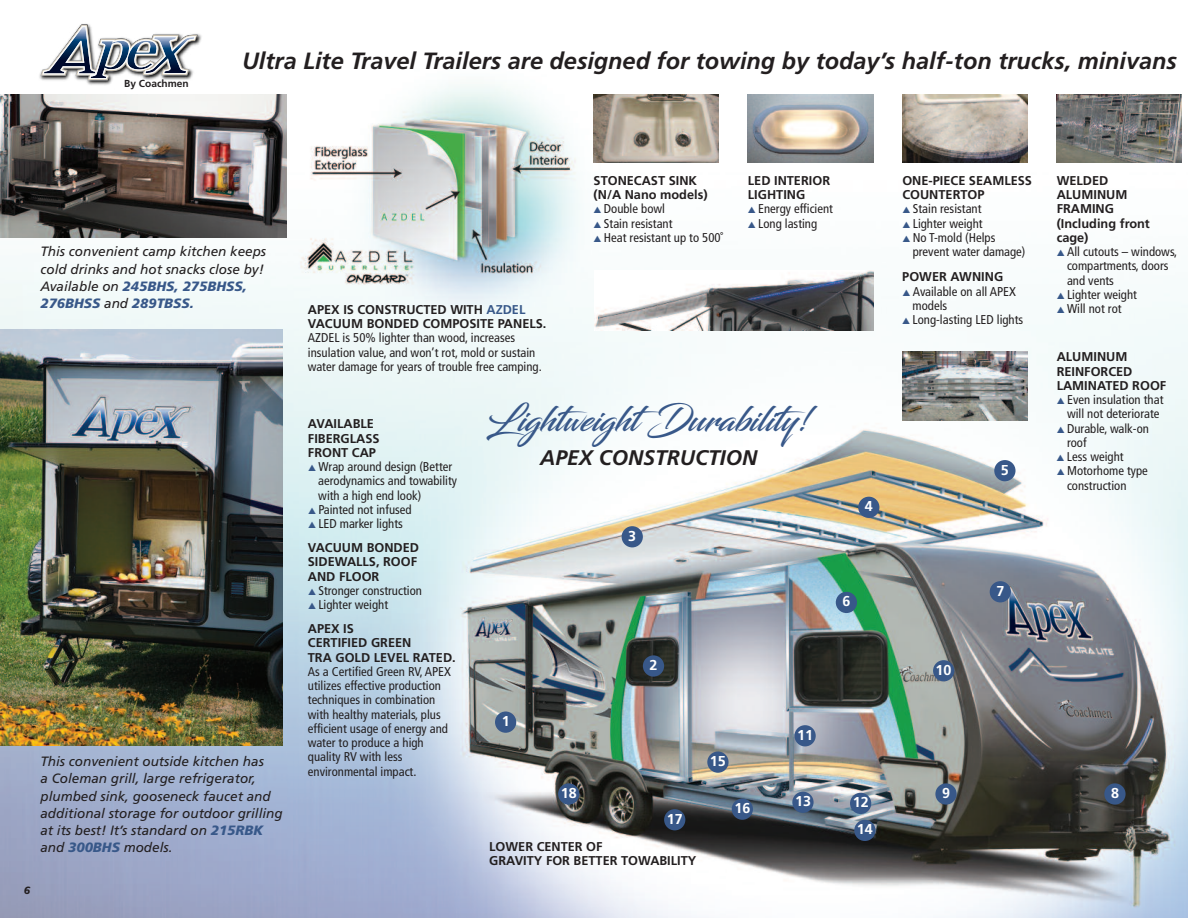
<style>
.page{position:relative;width:1188px;height:918px;background:#fff}
.page>*{position:absolute;margin:0;border:0;box-sizing:border-box;transform-origin:0 0}
.t1{font:34.35px "Blacksword";color:#385889}
.t2{font:italic 700 23.4px "Frutiger";color:#231f20}
.t3{font:italic 700 21.15px "Frutiger";color:#231f20}
.t4{font:700 14.4px/27px "Frutiger";color:#fff}
.t5{font:italic 13.5px/17.2px "Frutiger";color:#231f20}
.t6{font:condensed 12.75px/14.2px "Frutiger";color:#231f20}
.t7{font:700 12.75px/14.2px "Frutiger";color:#231f20}
.t8{font:italic 900 10.5px "Frutiger";color:#231f20}
.t9{font:700 10.2px "Frutiger";color:#231f20}
.s1{font-weight:900;color:#385889}
.s2{color:#385889}
.s3{font-weight:700;font-stretch:normal}
</style>
<div class="page">
<img style="left:0;top:84px;width:1188px;height:834px">
<img style="left:0;top:330px;width:282px;height:416px">
<img style="left:594px;top:94px;width:125px;height:69px">
<img style="left:748px;top:94px;width:125px;height:69px">
<img style="left:902px;top:352px;width:126px;height:68px">
<img style="left:1057px;top:94px;width:125px;height:69px">
<img style="left:902px;top:94px;width:126px;height:69px">
<img style="left:594px;top:271px;width:279px;height:59px">
<div style="left:495px;top:712px;width:21px;height:21px;background:#385889;border-radius:50%"></div>
<div style="left:643px;top:655px;width:21px;height:22px;background:#385889;border-radius:50%"></div>
<div style="left:622px;top:526px;width:21px;height:21px;background:#385889;border-radius:50%"></div>
<div style="left:858px;top:497px;width:21px;height:21px;background:#385889;border-radius:50%"></div>
<div style="left:994px;top:460px;width:22px;height:21px;background:#385889;border-radius:50%"></div>
<div style="left:836px;top:592px;width:21px;height:21px;background:#385889;border-radius:50%"></div>
<div style="left:990px;top:581px;width:21px;height:21px;background:#385889;border-radius:50%"></div>
<div style="left:1104px;top:783px;width:22px;height:22px;background:#385889;border-radius:50%"></div>
<div style="left:935px;top:783px;width:22px;height:22px;background:#385889;border-radius:50%"></div>
<div style="left:933px;top:660px;width:21px;height:21px;background:#385889;border-radius:50%"></div>
<div style="left:794px;top:725px;width:22px;height:21px;background:#385889;border-radius:50%"></div>
<div style="left:850px;top:793px;width:21px;height:21px;background:#385889;border-radius:50%"></div>
<div style="left:792px;top:792px;width:22px;height:21px;background:#385889;border-radius:50%"></div>
<div style="left:854px;top:820px;width:22px;height:21px;background:#385889;border-radius:50%"></div>
<div style="left:707px;top:752px;width:22px;height:21px;background:#385889;border-radius:50%"></div>
<div style="left:732px;top:799px;width:21px;height:21px;background:#385889;border-radius:50%"></div>
<div style="left:664px;top:809px;width:21px;height:21px;background:#385889;border-radius:50%"></div>
<div style="left:558px;top:783px;width:21px;height:22px;background:#385889;border-radius:50%"></div>
<img style="left:0;top:94px;width:286px;height:144px">
<img style="left:35px;top:34px;width:171px;height:56px">
<svg style="left:40px;top:24px;width:158px;height:56px"></svg>
<p class="t9" style="left:124px;top:79px;width:66px">By Coachmen</p>
<h2 class="t2" style="left:242px;top:52px;width:936px">Ultra Lite Travel Trailers are designed for towing by today’s half-ton trucks, minivans</h2>
<p class="t5" style="left:40px;top:244px;width:227px">This convenient camp kitchen keeps cold drinks and hot snacks close by!<br>Available on <span class="s1">245BHS, 275BHSS,<br>276BHSS</span> and <span class="s1">289TBSS.</span></p>
<p class="t5" style="left:40px;top:754px;width:244px">This convenient outside kitchen has<br>a Coleman grill, large refrigerator, plumbed sink, gooseneck faucet and additional storage for outdoor grilling at its best! It’s standard on <span class="s1">215RBK </span>and <span class="s1">300BHS</span> models.</p>
<p class="t8" style="left:24px;top:886px;width:8px">6</p>
<p class="t7" style="left:594px;top:174px;width:116px">STONECAST SINK (N/A Nano models)</p>
<p class="t6" style="left:594px;top:203px;width:73px"><span class="s2">▲</span> Double bowl</p>
<p class="t6" style="left:594px;top:217px;width:80px"><span class="s2">▲</span> Stain resistant</p>
<p class="t6" style="left:594px;top:231px;width:131px"><span class="s2">▲</span> Heat resistant up to 500˚</p>
<p class="t7" style="left:748px;top:174px;width:84px">LED INTERIOR<br>LIGHTING</p>
<p class="t6" style="left:748px;top:203px;width:87px"><span class="s2">▲</span> Energy efficient</p>
<p class="t6" style="left:748px;top:217px;width:71px"><span class="s2">▲</span> Long lasting</p>
<p class="t7" style="left:308px;top:303px;width:240px">APEX IS CONSTRUCTED WITH <span class="s2">AZDEL<br></span>VACUUM BONDED COMPOSITE PANELS.</p>
<p class="t6" style="left:308px;top:332px;width:235px">AZDEL is 50% lighter than wood, increases insulation value, and won’t rot, mold or sustain water damage for years of trouble free camping.</p>
<p class="t7" style="left:308px;top:418px;width:73px">AVAILABLE<br>FIBERGLASS<br>FRONT CAP</p>
<p class="t6" style="left:318px;top:461px;width:140px;text-indent:-10px"><span class="s2">▲</span> Wrap around design (Better aerodynamics and towability with a high end look)</p>
<p class="t6" style="left:308px;top:503px;width:105px"><span class="s2">▲</span> Painted not infused</p>
<p class="t6" style="left:308px;top:513px;width:113px;line-height:24px"><span class="s2">▲</span> LED marker lights<br><span class="s3">VACUUM BONDED</span></p>
<p class="t7" style="left:308px;top:556px;width:111px">SIDEWALLS, ROOF<br>AND FLOOR</p>
<p class="t6" style="left:308px;top:584px;width:115px"><span class="s2">▲</span> Stronger construction</p>
<p class="t6" style="left:308px;top:594px;width:82px;line-height:24px"><span class="s2">▲</span> Lighter weight<br><span class="s3">APEX IS</span></p>
<p class="t7" style="left:308px;top:637px;width:149px">CERTIFIED GREEN<br>TRA GOLD LEVEL RATED.</p>
<p class="t6" style="left:308px;top:665px;width:145px">As a Certified Green RV, APEX utilizes effective production techniques in combination with healthy materials, plus efficient usage of energy and water to produce a high quality RV with less environmental impact.</p>
<h1 class="t1" style="left:486px;top:399px;width:327px">LightweightDurability!</h1>
<h3 class="t3" style="left:540px;top:449px;width:219px">APEX CONSTRUCTION</h3>
<p class="t4" style="left:502px;top:709px;width:9px">1</p>
<p class="t4" style="left:628px;top:523px;width:9px">3</p>
<p class="t4" style="left:649px;top:652px;width:9px">2</p>
<p class="t4" style="left:710px;top:749px;width:17px">15</p>
<p class="t4" style="left:797px;top:722px;width:17px">11</p>
<p class="t4" style="left:865px;top:494px;width:9px">4</p>
<p class="t4" style="left:842px;top:589px;width:9px">6</p>
<p class="t4" style="left:561px;top:780px;width:17px">18</p>
<p class="t4" style="left:667px;top:806px;width:17px">17</p>
<p class="t7" style="left:489px;top:840px;width:209px">LOWER CENTER OF<br>GRAVITY FOR BETTER TOWABILITY</p>
<p class="t4" style="left:734px;top:796px;width:17px">16</p>
<p class="t4" style="left:795px;top:789px;width:17px">13</p>
<p class="t4" style="left:853px;top:790px;width:22px">12<br>14</p>
<p class="t7" style="left:902px;top:174px;width:131px">ONE-PIECE SEAMLESS<br>COUNTERTOP</p>
<p class="t6" style="left:902px;top:203px;width:81px"><span class="s2">▲</span> Stain resistant</p>
<p class="t6" style="left:902px;top:217px;width:82px"><span class="s2">▲</span> Lighter weight</p>
<p class="t6" style="left:913px;top:231px;width:114px;text-indent:-10px"><span class="s2">▲</span> No T-mold (Helps prevent water damage)</p>
<p class="t7" style="left:902px;top:271px;width:102px">POWER AWNING</p>
<p class="t6" style="left:913px;top:285px;width:105px;text-indent:-10px"><span class="s2">▲</span> Available on all APEX models</p>
<p class="t6" style="left:902px;top:314px;width:122px"><span class="s2">▲</span> Long-lasting LED lights</p>
<p class="t4" style="left:1001px;top:457px;width:9px">5</p>
<p class="t7" style="left:1057px;top:174px;width:95px">WELDED<br>ALUMINUM<br>FRAMING (Including front cage)</p>
<p class="t6" style="left:1067px;top:246px;width:112px;text-indent:-10px"><span class="s2">▲</span> All cutouts – windows, compartments, doors and vents</p>
<p class="t6" style="left:1057px;top:288px;width:82px"><span class="s2">▲</span> Lighter weight</p>
<p class="t6" style="left:1057px;top:303px;width:66px"><span class="s2">▲</span> Will not rot</p>
<p class="t7" style="left:1057px;top:351px;width:111px">ALUMINUM<br>REINFORCED<br>LAMINATED ROOF</p>
<p class="t6" style="left:1057px;top:394px;width:108px;text-align:center"><span class="s2">▲</span> Even insulation that will not deteriorate</p>
<p class="t6" style="left:1067px;top:422px;width:84px;text-indent:-10px"><span class="s2">▲</span> Durable, walk-on roof</p>
<p class="t6" style="left:1057px;top:451px;width:68px"><span class="s2">▲</span> Less weight</p>
<p class="t6" style="left:1067px;top:465px;width:82px;text-indent:-10px"><span class="s2">▲</span> Motorhome type construction</p>
<p class="t4" style="left:936px;top:657px;width:17px">10</p>
<p class="t4" style="left:996px;top:578px;width:9px">7</p>
<p class="t4" style="left:942px;top:780px;width:9px">9</p>
<p class="t4" style="left:1111px;top:780px;width:9px">8</p>
</div>
